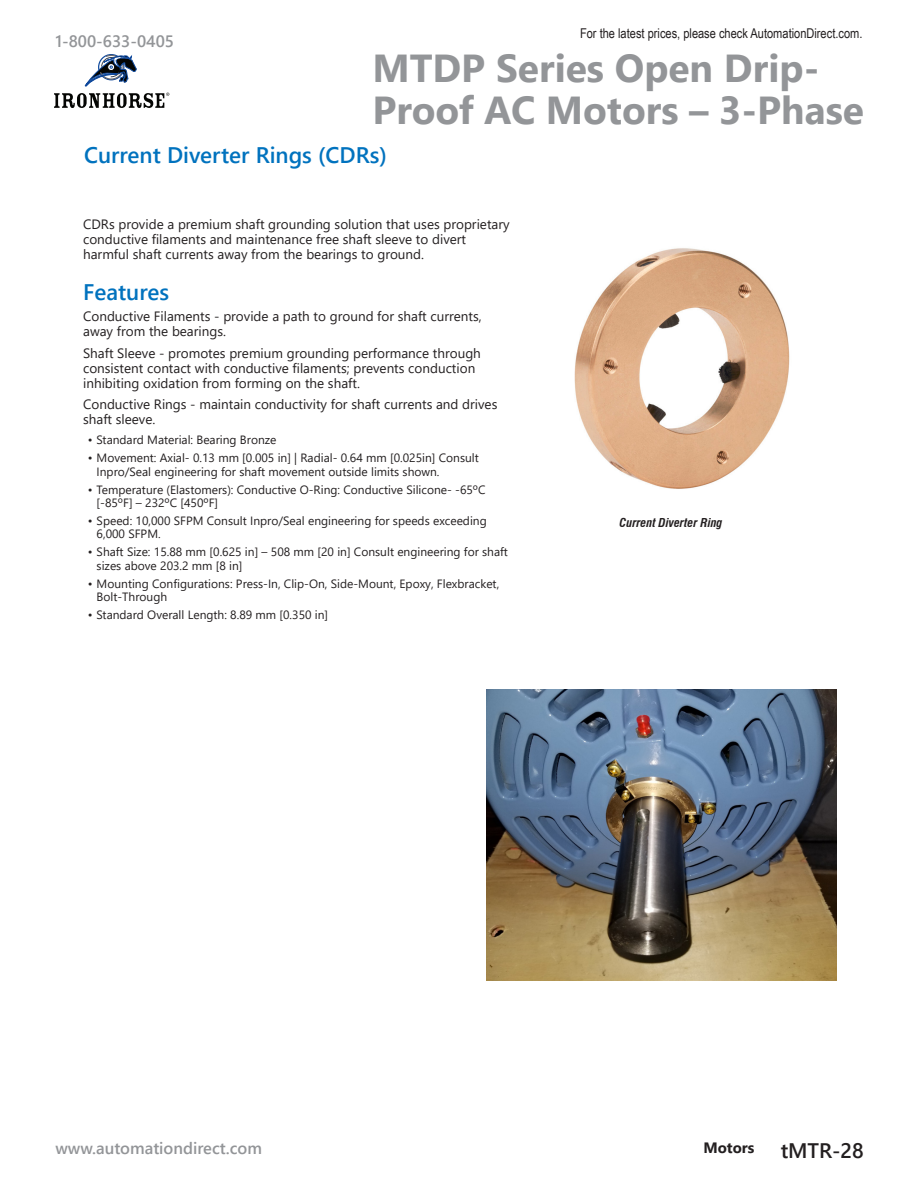
<style>
.page{position:relative;width:918px;height:1188px;background:#fff}
.page>*{position:absolute;margin:0;border:0;box-sizing:border-box;transform-origin:0 0}
.Head{font:700 39px/42px "Segoe UI";color:#939598}
.Subhead{font:600 22.5px "Segoe UI";color:#0072be}
.t1{font:600 21px "Segoe UI";color:#231f20}
.t2{font:600 16.5px "Segoe UI";color:#939598}
.Body_Text{font:13.5px/15px "Segoe UI";color:#231f20}
.t3{font:13.5px "Arial Narrow";color:#231f20}
.t4{font:12px/13.5px "Segoe UI";color:#231f20}
.Table_Subhead__Left{font:italic 700 condensed 12px "Swiss 721 BT";color:#231f20}
</style>
<div class="page">
<img style="left:574px;top:248px;width:216px;height:241px">
<img style="left:486px;top:689px;width:351px;height:291px">
<svg style="left:85px;top:54px;width:52px;height:33px"></svg>
<svg style="left:54px;top:93px;width:115px;height:15px"></svg>
<h3 class="t2" style="left:56px;top:25px;width:120px">1-800-633-0405</h3>
<p class="t3" style="left:580px;top:24px;width:284px">For the latest prices, please check AutomationDirect.com.</p>
<p class="Head" style="left:372px;top:44px;width:493px">MTDP Series Open Drip-<br>Proof AC Motors – 3-Phase</p>
<p class="Subhead" style="left:84px;top:134px;width:304px">Current Diverter Rings (CDRs)</p>
<p class="Body_Text" style="left:83px;top:215px;width:428px">CDRs provide a premium shaft grounding solution that uses proprietary conductive filaments and maintenance free shaft sleeve to divert harmful shaft currents away from the bearings to ground.</p>
<p class="Subhead" style="left:83px;top:271px;width:88px">Features</p>
<p class="Body_Text" style="left:83px;top:308px;width:400px">Conductive Filaments - provide a path to ground for shaft currents, away from the bearings.</p>
<p class="Body_Text" style="left:83px;top:344px;width:399px">Shaft Sleeve - promotes premium grounding performance through consistent contact with conductive filaments; prevents conduction inhibiting oxidation from forming on the shaft.</p>
<p class="Body_Text" style="left:83px;top:396px;width:416px">Conductive Rings - maintain conductivity for shaft currents and drives shaft sleeve.</p>
<p class="t4" style="left:88px;top:432px;width:190px">• Standard Material: Bearing Bronze</p>
<p class="t4" style="left:97px;top:450px;width:384px;text-indent:-9px">• Movement: Axial- 0.13 mm [0.005 in] | Radial- 0.64 mm [0.025in] Consult<br>Inpro/Seal engineering for shaft movement outside limits shown.</p>
<p class="t4" style="left:97px;top:481px;width:390px;text-indent:-9px">• Temperature (Elastomers): Conductive O-Ring: Conductive Silicone- -65ºC [-85ºF] – 232ºC [450ºF]</p>
<p class="t4" style="left:97px;top:513px;width:392px;text-indent:-9px">• Speed: 10,000 SFPM Consult Inpro/Seal engineering for speeds exceeding<br>6,000 SFPM.</p>
<p class="t4" style="left:97px;top:544px;width:413px;text-indent:-9px">• Shaft Size: 15.88 mm [0.625 in] – 508 mm [20 in] Consult engineering for shaft sizes above 203.2 mm [8 in]</p>
<p class="t4" style="left:97px;top:575px;width:404px;text-indent:-9px">• Mounting Configurations: Press-In, Clip-On, Side-Mount, Epoxy, Flexbracket,<br>Bolt-Through</p>
<p class="t4" style="left:88px;top:607px;width:242px">• Standard Overall Length: 8.89 mm [0.350 in]</p>
<p class="Table_Subhead__Left" style="left:620px;top:516px;width:105px">Current Diverter Ring</p>
<h3 class="t2" style="left:56px;top:1132px;width:208px">www.automationdirect.com</h3>
<h3 class="t1" style="left:703px;top:1131px;width:162px"><sup>Motors</sup> tMTR-28</h3>
</div>
